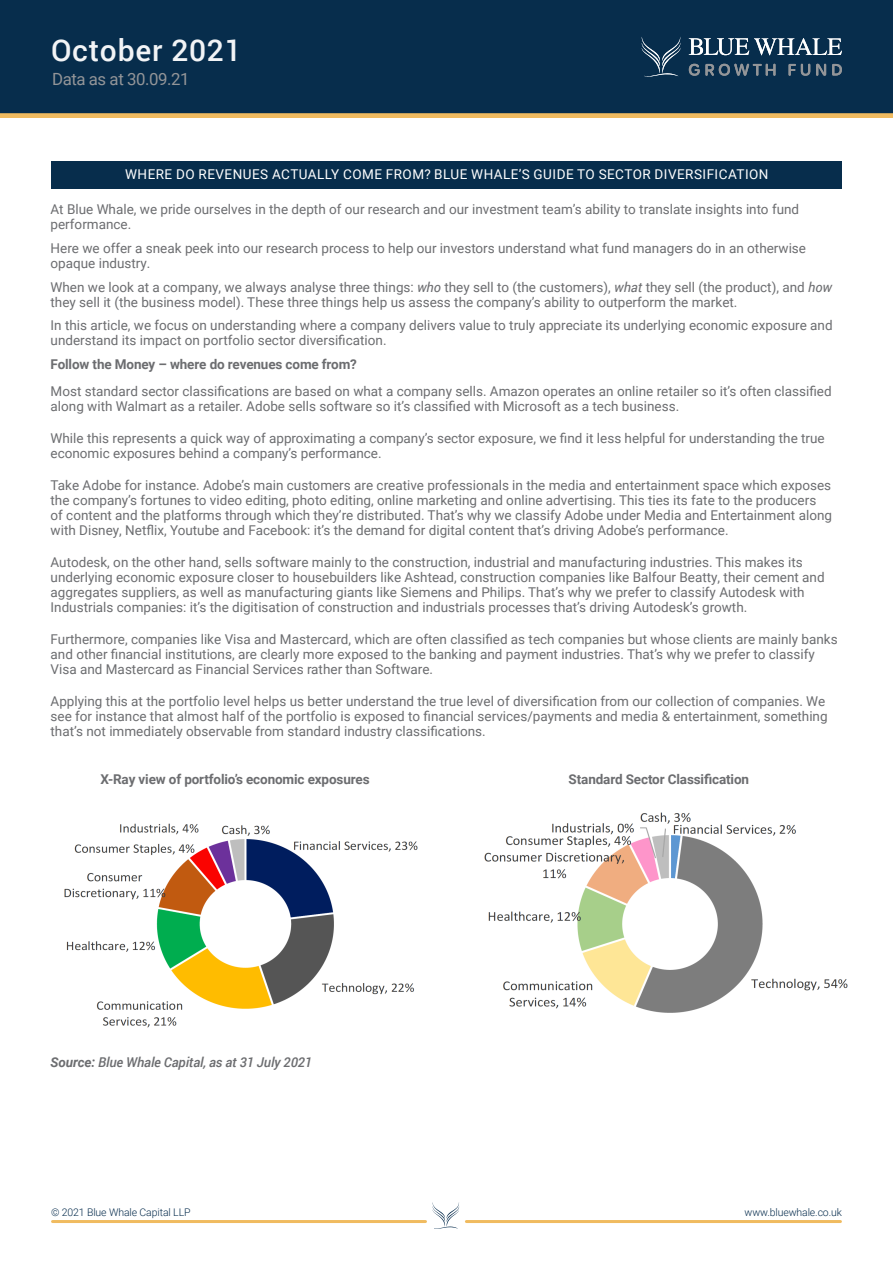
<style>
.page{position:relative;width:893px;height:1263px;background:#fff}
.page>*{position:absolute;margin:0;border:0;box-sizing:border-box;transform-origin:0 0}
.t1{font:500 30px "Roboto";letter-spacing:.025em;color:#f2f4f6}
.t2{font:16.8px "Roboto";letter-spacing:-.025em;color:#939598}
.Paragraph_Style_6{font:13.5px/15px "Roboto";color:#6c6d70}
.Paragraph_Style_6-2{font:700 13.5px "Roboto";letter-spacing:-.01em;color:#6c6d70}
.t3{font:13.5px "Roboto";letter-spacing:.035em;color:#fff}
.Paragraph_Style_6-3{font:italic 500 13.5px "Roboto";letter-spacing:-.01em;color:#6c6d70}
.t4{font:300 10.5px "Roboto";letter-spacing:-.01em;color:#052b4c}
.s1{font-style:italic}
.s2{font-weight:700}
</style>
<div class="page">
<div style="left:0;top:0;width:893px;height:116px;background:#072d4c"></div>
<svg style="left:433px;top:1202px;width:26px;height:27px"></svg>
<hr style="left:53px;top:1220px;width:372px;height:3px;background:#f0bb60">
<hr style="left:466px;top:1220px;width:374px;height:3px;background:#f0bb60">
<div style="left:0;top:113px;width:893px;height:5px;background:#f0bb60"></div>
<svg style="left:642px;top:38px;width:38px;height:39px"></svg>
<svg style="left:689px;top:38px;width:153px;height:17px"></svg>
<svg style="left:689px;top:64px;width:86px;height:12px"></svg>
<svg style="left:789px;top:64px;width:21px;height:12px"></svg>
<svg style="left:816px;top:64px;width:10px;height:12px"></svg>
<svg style="left:832px;top:64px;width:10px;height:12px"></svg>
<div style="left:51px;top:161px;width:791px;height:28px;background:#072d4c"></div>
<img style="left:484px;top:812px;width:364px;height:201px">
<img style="left:64px;top:823px;width:354px;height:205px">
<p class="t1" style="left:51px;top:29px;width:192px">October 2021</p>
<p class="t2" style="left:52px;top:67px;width:139px">Data as at 30.09.21</p>
<p class="t3" style="left:125px;top:165px;width:645px">WHERE DO REVENUES ACTUALLY COME FROM? BLUE WHALE’S GUIDE TO SECTOR DIVERSIFICATION</p>
<p class="Paragraph_Style_6" style="left:51px;top:202px;width:750px">At Blue Whale, we pride ourselves in the depth of our research and our investment team’s ability to translate insights into fund performance.</p>
<p class="Paragraph_Style_6" style="left:51px;top:240px;width:757px">Here we offer a sneak peek into our research process to help our investors understand what fund managers do in an otherwise opaque industry.</p>
<p class="Paragraph_Style_6" style="left:51px;top:279px;width:783px">When we look at a company, we always analyse three things: <span class="s1">who</span> they sell to (the customers), <span class="s1">what</span> they sell (the product), and <span class="s1">how </span>they sell it (the business model). These three things help us assess the company’s ability to outperform the market.</p>
<p class="Paragraph_Style_6" style="left:51px;top:317px;width:784px">In this article, we focus on understanding where a company delivers value to truly appreciate its underlying economic exposure and understand its impact on portfolio sector diversification.</p>
<p class="Paragraph_Style_6-2" style="left:51px;top:354px;width:308px">Follow the Money – where do revenues come from?</p>
<p class="Paragraph_Style_6" style="left:51px;top:383px;width:782px">Most standard sector classifications are based on what a company sells. Amazon operates an online retailer so it’s often classified along with Walmart as a retailer. Adobe sells software so it’s classified with Microsoft as a tech business.</p>
<p class="Paragraph_Style_6" style="left:51px;top:430px;width:776px">While this represents a quick way of approximating a company’s sector exposure, we find it less helpful for understanding the true economic exposures behind a company’s performance.</p>
<p class="Paragraph_Style_6" style="left:51px;top:477px;width:783px">Take Adobe for instance. Adobe’s main customers are creative professionals in the media and entertainment space which exposes the company’s fortunes to video editing, photo editing, online marketing and online advertising. This ties its fate to the producers of content and the platforms through which they’re distributed. That’s why we classify Adobe under Media and Entertainment along with Disney, Netflix, Youtube and Facebook: it’s the demand for digital content that’s driving Adobe’s performance.</p>
<p class="Paragraph_Style_6" style="left:51px;top:554px;width:775px">Autodesk, on the other hand, sells software mainly to the construction, industrial and manufacturing industries. This makes its underlying economic exposure closer to housebuilders like Ashtead, construction companies like Balfour Beatty, their cement and aggregates suppliers, as well as manufacturing giants like Siemens and Philips. That’s why we prefer to classify Autodesk with Industrials companies: it’s the digitisation of construction and industrials processes that’s driving Autodesk’s growth.</p>
<p class="Paragraph_Style_6" style="left:51px;top:631px;width:789px">Furthermore, companies like Visa and Mastercard, which are often classified as tech companies but whose clients are mainly banks and other financial institutions, are clearly more exposed to the banking and payment industries. That’s why we prefer to classify<br>Visa and Mastercard as Financial Services rather than Software.</p>
<p class="Paragraph_Style_6" style="left:51px;top:693px;width:779px">Applying this at the portfolio level helps us better understand the true level of diversification from our collection of companies. We see for instance that almost half of the portfolio is exposed to financial services/payments and media &amp; entertainment, something that’s not immediately observable from standard industry classifications.</p>
<p class="Paragraph_Style_6-2" style="left:101px;top:769px;width:271px">X-Ray view of portfolio’s economic exposures</p>
<p class="Paragraph_Style_6-3" style="left:51px;top:1053px;width:263px"><span class="s2">Source:</span> Blue Whale Capital, as at 31 July 2021</p>
<p class="Paragraph_Style_6-2" style="left:569px;top:769px;width:182px">Standard Sector Classification</p>
<p class="t4" style="left:51px;top:1204px;width:141px">© 2021 Blue Whale Capital LLP</p>
<p class="t4" style="left:745px;top:1204px;width:99px">www.bluewhale.co.uk</p>
</div>
